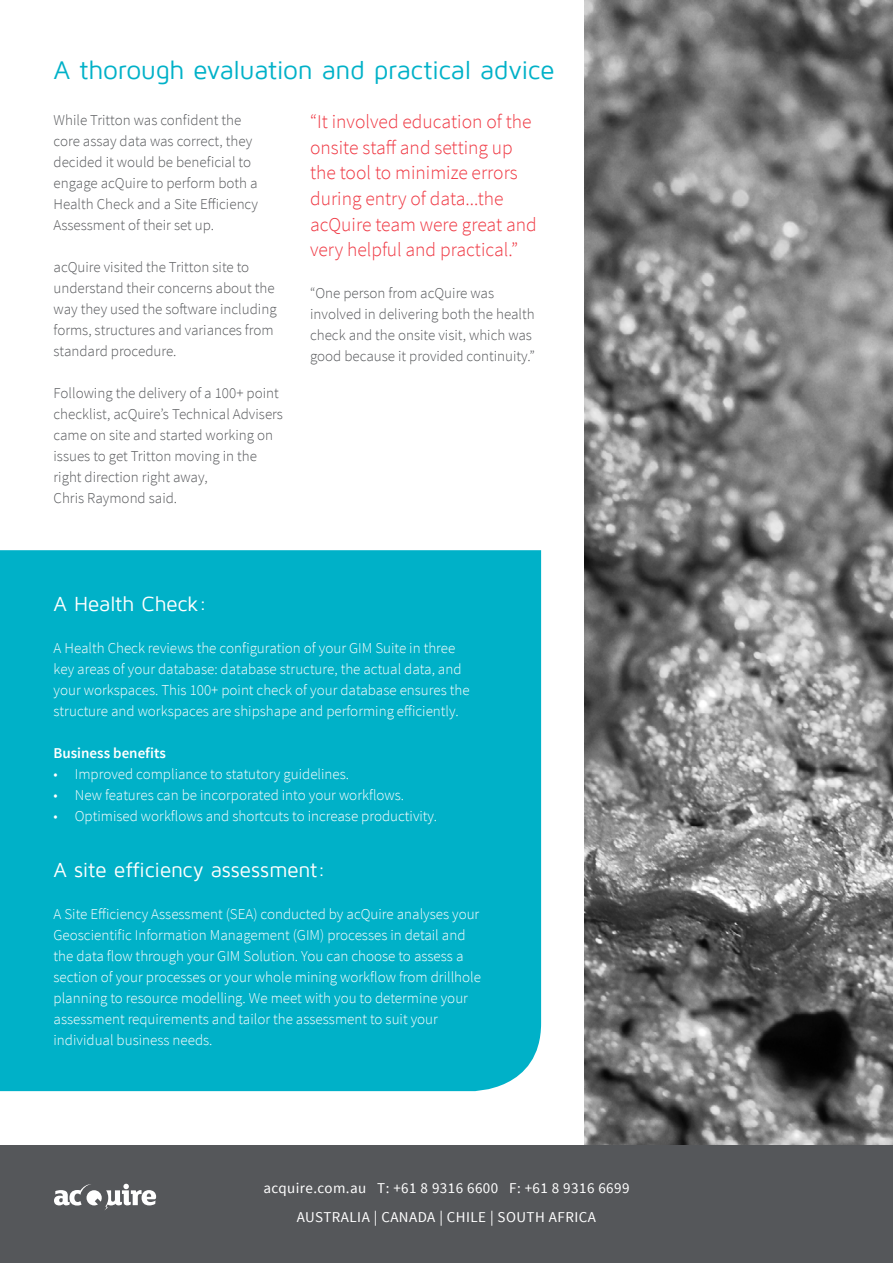
<style>
.page{position:relative;width:893px;height:1263px;background:#fff}
.page>*{position:absolute;margin:0;border:0;box-sizing:border-box;transform-origin:0 0}
.t1{font:26.25px "Maven Pro";letter-spacing:-.015em;color:#00b1c8}
.t2{font:21px "Maven Pro";letter-spacing:-.015em;color:#fff}
.t3{font:300 19.5px/25.5px "Source Sans Pro";color:#ef3742}
.t4{font:300 15px/21px "Source Sans Pro";color:#fff}
.t5{font:300 15px/21px "Source Sans Pro";color:#55575a}
.t6{font:15px "Source Sans Pro";letter-spacing:.03em;color:#fff}
.t7{font:600 15px "Source Sans Pro";color:#fff}
</style>
<div class="page">
<img style="left:585px;top:0;width:308px;height:1146px">
<div style="left:0;top:1146px;width:893px;height:117px;background:#55575a"></div>
<svg style="left:54px;top:1184px;width:102px;height:26px"></svg>
<div style="left:0;top:550px;width:541px;height:541px;background:#00b1c8"></div>
<h1 class="t1" style="left:54px;top:57px;width:503px">A thorough evaluation and practical advice</h1>
<p class="t5" style="left:54px;top:110px;width:206px">While Tritton was confident the core assay data was correct, they decided it would be beneficial to engage acQuire to perform both a<br>Health Check and a Site Efficiency<br>Assessment of their set up.</p>
<p class="t5" style="left:54px;top:257px;width:225px">acQuire visited the Tritton site to understand their concerns about the way they used the software including forms, structures and variances from standard procedure.</p>
<p class="t5" style="left:54px;top:383px;width:231px">Following the delivery of a 100+ point checklist, acQuire’s Technical Advisers came on site and started working on issues to get Tritton moving in the right direction right away,<br>Chris Raymond said.</p>
<h3 class="t3" style="left:310px;top:109px;width:228px">“It involved education of the onsite staff and setting up the tool to minimize errors during entry of data...the acQuire team were great and very helpful and practical.”</h3>
<p class="t5" style="left:310px;top:283px;width:226px">“One person from acQuire was involved in delivering both the health check and the onsite visit, which was good because it provided continuity.”</p>
<h2 class="t2" style="left:54px;top:593px;width:155px">A Health Check:</h2>
<p class="t4" style="left:54px;top:637px;width:418px">A Health Check reviews the configuration of your GIM Suite in three key areas of your database: database structure, the actual data, and your workspaces. This 100+ point check of your database ensures the structure and workspaces are shipshape and performing efficiently.</p>
<p class="t7" style="left:54px;top:743px;width:114px">Business benefits</p>
<p class="t4" style="left:54px;top:763px;width:297px">• Improved compliance to statutory guidelines.</p>
<p class="t4" style="left:54px;top:784px;width:352px">• New features can be incorporated into your workflows.</p>
<p class="t4" style="left:54px;top:805px;width:385px">• Optimised workflows and shortcuts to increase productivity.</p>
<h2 class="t2" style="left:54px;top:859px;width:274px">A site efficiency assessment:</h2>
<p class="t4" style="left:54px;top:904px;width:429px">A Site Efficiency Assessment (SEA) conducted by acQuire analyses your Geoscientific Information Management (GIM) processes in detail and the data flow through your GIM Solution. You can choose to assess a section of your processes or your whole mining workflow from drillhole planning to resource modelling. We meet with you to determine your assessment requirements and tailor the assessment to suit your individual business needs.</p>
<p class="t6" style="left:263px;top:1179px;width:368px">acquire.com.au T: +61 8 9316 6600 F: +61 8 9316 6699</p>
<p class="t6" style="left:297px;top:1207px;width:301px">AUSTRALIA | CANADA | CHILE | SOUTH AFRICA</p>
</div>
